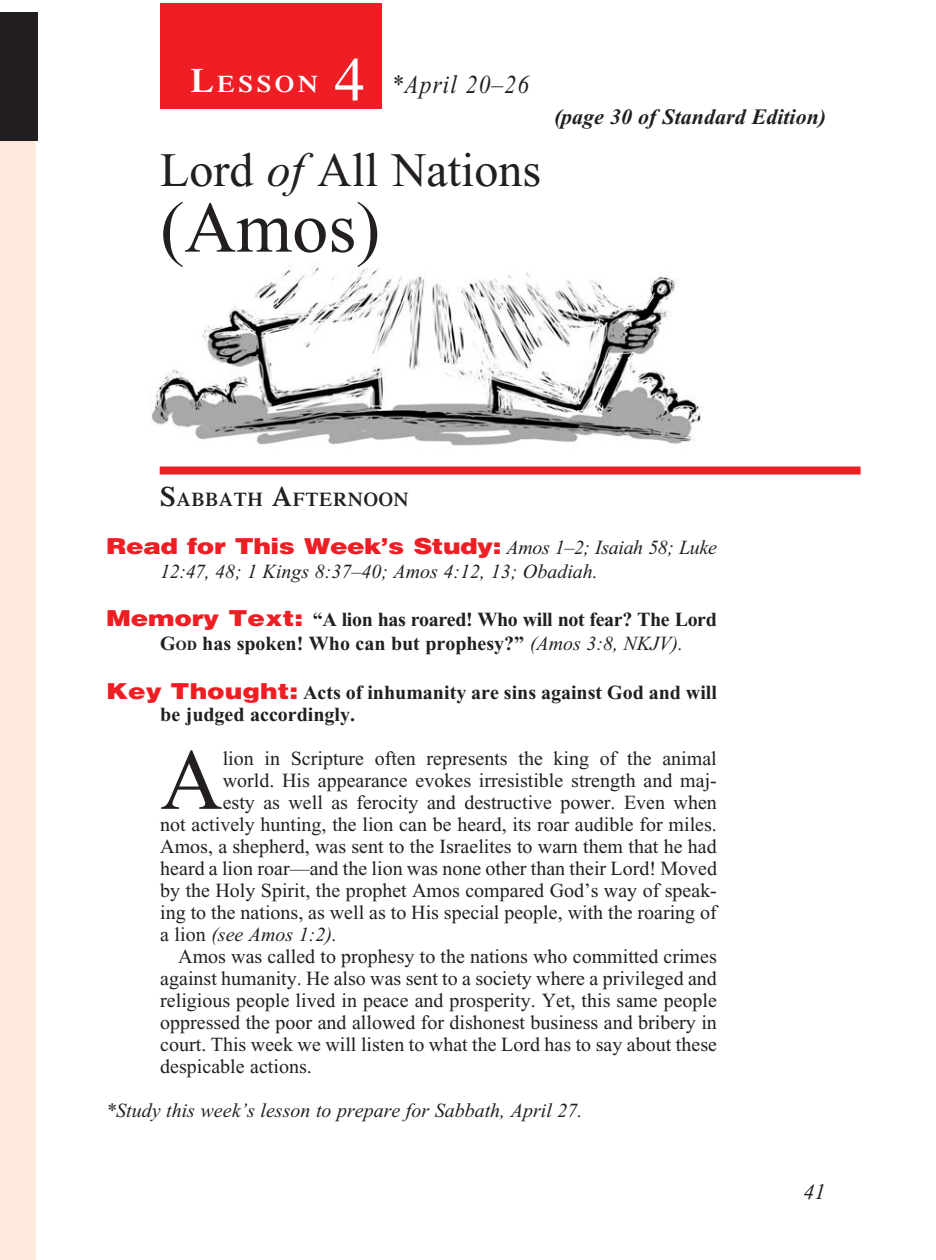
<style>
.page{position:relative;width:936px;height:1260px;background:#fff}
.page>*{position:absolute;margin:0;border:0;box-sizing:border-box;transform-origin:0 0}
._4-Body_Copy{font:86.4px "Times New Roman";color:#231f20}
._1-Lesson_Title{font:72px "Times New Roman";color:#231f20}
.t1{font:62px "Times New Roman";color:#fff}
._1-Lesson_Title-2{font:48px "Times New Roman";color:#231f20}
._00-Month-Day{font:italic 26px "Times New Roman";letter-spacing:.05em;color:#231f20;scale:.9 1}
.t2{font:600 23.8px "Times";letter-spacing:.145em;color:#fff;scale:1.1 1}
._6-question{font:900 22px "Helvetica";letter-spacing:-.02em;color:#ee1e24;scale:1.2 1}
.t3{font:italic 700 22px "Times New Roman";color:#231f20}
.t4{font:italic 22px "Times New Roman";color:#231f20}
._4-Body_Copy-2{font:20px/22px "Times New Roman";color:#231f20;text-align:justify}
._6-question-2{font:700 20px/24px "Times New Roman";letter-spacing:-.02em;color:#231f20}
._6-question-3{font:700 20px/22px "Times New Roman";color:#231f20}
.Study_this_week_s{font:italic 20px "Times New Roman";color:#231f20}
._6-question-4{font:italic 20px "Times New Roman";color:#231f20}
._4-Body_Copy-3{font:italic 20px "Times New Roman";color:#231f20}
._3-Sabbath_Afternoon{font:600 19.6px "Times";letter-spacing:.035em;color:#231f20}
.s1{font-size:34px}
.s2{font-style:italic}
.s3{font-size:28px}
.s4{font-family:"Times New Roman";font-weight:400;font-style:italic;font-size:20px;color:#231f20}
.s5{font-family:"Helvetica";font-weight:900;font-size:22px;color:#ee1e24}
.s6{font-style:inherit}
.s7{font-size:14px}
.s8{font-weight:400;font-style:italic}
.s9{font-style:normal}
</style>
<div class="page">
<div style="left:0;top:134px;width:36px;height:1126px;background:#fde8dd"></div>
<div style="left:0;top:12px;width:37px;height:128px;background:#231f20"></div>
<div style="left:161px;top:4px;width:221px;height:105px;background:#ee1e24"></div>
<img style="left:151px;top:264px;width:552px;height:182px">
<div style="left:160px;top:467px;width:701px;height:8px;background:#ee1e24"></div>
<p class="t2" style="left:191px;top:70px;width:117px"><span class="s1">L</span>ESSON</p>
<p class="t1" style="left:334px;top:46px;width:32px">4</p>
<p class="_00-Month-Day" style="left:391px;top:71px;width:154px">*April 20–26</p>
<p class="_1-Lesson_Title-2" style="left:160px;top:143px;width:382px">Lord <span class="s2">of</span> All Nations</p>
<p class="_1-Lesson_Title" style="left:160px;top:188px;width:221px">(Amos)</p>
<p class="t3" style="left:554px;top:105px;width:274px">(page 30 of Standard Edition)</p>
<p class="_3-Sabbath_Afternoon" style="left:160px;top:487px;width:250px"><span class="s3">S</span>ABBATH <span class="s3">A</span>FTERNOON</p>
<p class="_6-question" style="left:106px;top:532px;width:510px">Read for This Week’s Study: <span class="s4">Amos 1–2; Isaiah 58; Luke</span></p>
<p class="_6-question-4" style="left:160px;top:561px;width:439px">12:47, 48; 1 Kings 8:37–40; Amos 4:12, 13; Obadiah.</p>
<p class="_6-question-2" style="left:160px;top:608px;width:558px;text-indent:-54px"><span class="s5">Memory Text:</span> “A lion has roared! Who will not fear? The Lord<br><span class="s6">G</span><span class="s7">od</span> has spoken! Who can but prophesy?” <span class="s8">(Amos 3:8, NKJV).</span></p>
<p class="_6-question-3" style="left:160px;top:681px;width:558px;text-indent:-54px"><span class="s5">Key Thought:</span> Acts of inhumanity are sins against God and will be judged accordingly.</p>
<p class="_4-Body_Copy" style="left:160px;top:733px;width:64px">A</p>
<p class="_4-Body_Copy-2" style="left:223px;top:747px;width:496px">lion in Scripture often represents the king of the animal</p>
<p class="_4-Body_Copy-2" style="left:223px;top:769px;width:496px">world. His appearance evokes irresistible strength and maj-</p>
<p class="_4-Body_Copy-2" style="left:223px;top:791px;width:496px">esty as well as ferocity and destructive power. Even when</p>
<p class="_4-Body_Copy-2" style="left:160px;top:813px;width:558px">not actively hunting, the lion can be heard, its roar audible for miles.</p>
<p class="_4-Body_Copy-2" style="left:160px;top:835px;width:558px">Amos, a shepherd, was sent to the Israelites to warn them that he had</p>
<p class="_4-Body_Copy-2" style="left:160px;top:857px;width:558px">heard a lion roar—and the lion was none other than their Lord! Moved</p>
<p class="_4-Body_Copy-2" style="left:160px;top:879px;width:558px">by the Holy Spirit, the prophet Amos compared God’s way of speak-</p>
<p class="_4-Body_Copy-2" style="left:160px;top:901px;width:558px">ing to the nations, as well as to His special people, with the roaring of</p>
<p class="_4-Body_Copy-3" style="left:160px;top:923px;width:178px"><span class="s9">a lion</span> (see Amos 1:2).</p>
<p class="_4-Body_Copy-2" style="left:160px;top:945px;width:558px;text-indent:18px">Amos was called to prophesy to the nations who committed crimes against humanity. He also was sent to a society where a privileged and religious people lived in peace and prosperity. Yet, this same people oppressed the poor and allowed for dishonest business and bribery in court. This week we will listen to what the Lord has to say about these despicable actions.</p>
<p class="Study_this_week_s" style="left:106px;top:1099px;width:478px">*Study this week’s lesson to prepare for Sabbath, April 27.</p>
<p class="t4" style="left:803px;top:1180px;width:23px">41</p>
</div>
